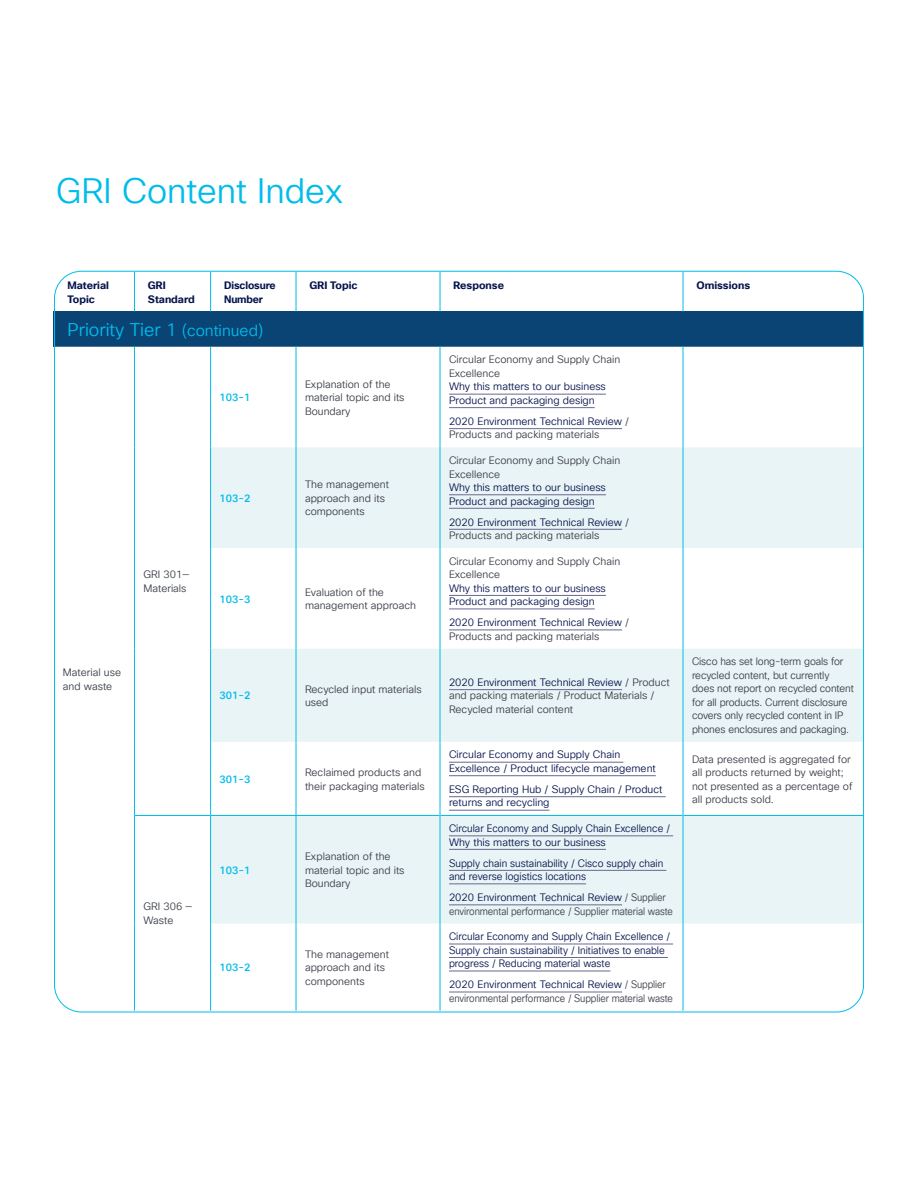
<style>
.page{position:relative;width:918px;height:1188px;background:#fff}
.page>*{position:absolute;margin:0;border:0;box-sizing:border-box;transform-origin:0 0}
.t1{font:34.5px "Cisco Sans TT Light";color:#00bceb}
.t2{font:18px "Cisco Sans TT Light";color:#00bceb}
.t3{font:10.5px/13.5px "Cisco Sans TT Light";color:#3a3e47}
.t4{font:10.5px/13.5px "Cisco Sans TT Light";color:#06144d}
.t5{font:10.5px/13.5px "Cisco Sans TT Light";color:#06144d;scale:.95 1}
.t6{font:10.5px/13.5px "Cisco Sans TT Light";color:#3a3e47;scale:.96 1}
.t7{font:10.5px/13.5px "Cisco Sans TT Light";color:#3a3e47;scale:.9 1}
.t8{font:700 10.5px/13.5px "Cisco Sans TT";color:#06144d}
.t9{font:500 10.5px "Cisco Sans TT";color:#00bceb}
.s1{font-size:15.75px}
.s2{color:#3a3e47}
.s3{color:#06144d}
</style>
<div class="page">
<div style="left:54px;top:312px;width:809px;height:35px;background:#0a4475"></div>
<svg style="left:211px;top:447px;width:651px;height:477px;fill:#e9f4f6"></svg>
<hr style="left:210px;top:447px;width:1px;height:101px;background:#00bceb">
<hr style="left:296px;top:447px;width:1px;height:101px;background:#00bceb">
<hr style="left:210px;top:649px;width:1px;height:93px;background:#00bceb">
<hr style="left:296px;top:649px;width:1px;height:93px;background:#00bceb">
<hr style="left:210px;top:816px;width:1px;height:108px;background:#00bceb">
<hr style="left:296px;top:816px;width:1px;height:108px;background:#00bceb">
<hr style="left:135px;top:815px;width:76px;height:1px;background:#00bceb">
<hr style="left:211px;top:815px;width:85px;height:1px;background:#00bceb">
<hr style="left:296px;top:815px;width:144px;height:1px;background:#00bceb">
<hr style="left:441px;top:815px;width:242px;height:1px;background:#00bceb">
<hr style="left:684px;top:815px;width:179px;height:1px;background:#00bceb">
<hr style="left:210px;top:272px;width:1px;height:40px;background:#00bceb">
<hr style="left:296px;top:272px;width:1px;height:40px;background:#00bceb">
<hr style="left:210px;top:347px;width:1px;height:100px;background:#00bceb">
<hr style="left:296px;top:347px;width:1px;height:100px;background:#00bceb">
<hr style="left:210px;top:548px;width:1px;height:101px;background:#00bceb">
<hr style="left:296px;top:548px;width:1px;height:101px;background:#00bceb">
<hr style="left:210px;top:742px;width:1px;height:73px;background:#00bceb">
<hr style="left:296px;top:742px;width:1px;height:73px;background:#00bceb">
<hr style="left:210px;top:924px;width:1px;height:87px;background:#00bceb">
<hr style="left:296px;top:924px;width:1px;height:87px;background:#00bceb">
<hr style="left:134px;top:272px;width:1px;height:40px;background:#00bceb">
<hr style="left:134px;top:347px;width:1px;height:100px;background:#00bceb">
<hr style="left:134px;top:447px;width:1px;height:101px;background:#00bceb">
<hr style="left:134px;top:548px;width:1px;height:101px;background:#00bceb">
<hr style="left:134px;top:649px;width:1px;height:93px;background:#00bceb">
<hr style="left:134px;top:742px;width:1px;height:73px;background:#00bceb">
<hr style="left:134px;top:815px;width:1px;height:109px;background:#00bceb">
<hr style="left:134px;top:924px;width:1px;height:87px;background:#00bceb">
<hr style="left:440px;top:272px;width:1px;height:40px;background:#00bceb">
<hr style="left:440px;top:347px;width:1px;height:100px;background:#00bceb">
<hr style="left:440px;top:447px;width:1px;height:101px;background:#00bceb">
<hr style="left:440px;top:548px;width:1px;height:101px;background:#00bceb">
<hr style="left:440px;top:649px;width:1px;height:93px;background:#00bceb">
<hr style="left:440px;top:742px;width:1px;height:73px;background:#00bceb">
<hr style="left:440px;top:815px;width:1px;height:109px;background:#00bceb">
<hr style="left:440px;top:924px;width:1px;height:87px;background:#00bceb">
<hr style="left:683px;top:272px;width:1px;height:40px;background:#00bceb">
<hr style="left:683px;top:347px;width:1px;height:100px;background:#00bceb">
<hr style="left:683px;top:447px;width:1px;height:101px;background:#00bceb">
<hr style="left:683px;top:548px;width:1px;height:101px;background:#00bceb">
<hr style="left:683px;top:649px;width:1px;height:93px;background:#00bceb">
<hr style="left:683px;top:742px;width:1px;height:73px;background:#00bceb">
<hr style="left:683px;top:815px;width:1px;height:109px;background:#00bceb">
<hr style="left:683px;top:924px;width:1px;height:87px;background:#00bceb">
<hr style="left:449px;top:394px;width:157px;height:1px;background:#686990">
<hr style="left:449px;top:407px;width:146px;height:1px;background:#686990">
<hr style="left:449px;top:428px;width:173px;height:1px;background:#686990">
<hr style="left:449px;top:494px;width:157px;height:1px;background:#686990">
<hr style="left:449px;top:508px;width:146px;height:1px;background:#686990">
<hr style="left:449px;top:529px;width:173px;height:1px;background:#686990">
<hr style="left:449px;top:595px;width:157px;height:1px;background:#686990">
<hr style="left:449px;top:609px;width:146px;height:1px;background:#686990">
<hr style="left:449px;top:630px;width:173px;height:1px;background:#686990">
<hr style="left:449px;top:689px;width:173px;height:1px;background:#686990">
<hr style="left:449px;top:762px;width:174px;height:1px;background:#686990">
<hr style="left:449px;top:775px;width:207px;height:1px;background:#686990">
<hr style="left:449px;top:796px;width:217px;height:1px;background:#686990">
<hr style="left:449px;top:810px;width:101px;height:1px;background:#686990">
<hr style="left:449px;top:835px;width:224px;height:1px;background:#686990">
<hr style="left:449px;top:849px;width:157px;height:1px;background:#686990">
<hr style="left:449px;top:870px;width:217px;height:1px;background:#686990">
<hr style="left:449px;top:883px;width:137px;height:1px;background:#686990">
<hr style="left:449px;top:904px;width:173px;height:1px;background:#686990">
<hr style="left:449px;top:944px;width:224px;height:1px;background:#686990">
<hr style="left:449px;top:957px;width:219px;height:1px;background:#686990">
<hr style="left:449px;top:971px;width:161px;height:1px;background:#686990">
<hr style="left:449px;top:992px;width:173px;height:1px;background:#686990">
<h1 class="t1" style="left:56px;top:169px;width:288px">GRI Content Index</h1>
<p class="t8" style="left:67px;top:279px;width:43px">Material<br>Topic</p>
<p class="t8" style="left:148px;top:279px;width:48px">GRI<br>Standard</p>
<p class="t8" style="left:224px;top:279px;width:53px">Disclosure<br>Number</p>
<p class="t8" style="left:310px;top:279px;width:50px">GRI Topic</p>
<p class="t8" style="left:454px;top:279px;width:52px">Response</p>
<p class="t8" style="left:697px;top:279px;width:55px">Omissions</p>
<h2 class="t2" style="left:67px;top:318px;width:197px">Priority Tier 1 <span class="s1">(continued)</span></h2>
<p class="t3" style="left:143px;top:568px;width:47px">GRI 301—<br>Materials</p>
<p class="t3" style="left:63px;top:666px;width:60px">Material use and waste</p>
<p class="t3" style="left:143px;top:900px;width:50px">GRI 306 —<br>Waste</p>
<p class="t9" style="left:220px;top:391px;width:32px">103-1</p>
<p class="t9" style="left:220px;top:491px;width:32px">103-2</p>
<p class="t3" style="left:305px;top:378px;width:101px">Explanation of the material topic and its<br>Boundary</p>
<p class="t3" style="left:305px;top:478px;width:86px">The management approach and its components</p>
<p class="t9" style="left:220px;top:592px;width:32px">103-3</p>
<p class="t3" style="left:305px;top:586px;width:113px">Evaluation of the management approach</p>
<p class="t3" style="left:449px;top:353px;width:173px">Circular Economy and Supply Chain<br>Excellence</p>
<p class="t4" style="left:449px;top:380px;width:158px">Why this matters to our business<br>Product and packaging design</p>
<p class="t4" style="left:449px;top:415px;width:182px">2020 Environment Technical Review <span class="s2">/<br>Products and packing materials</span></p>
<p class="t3" style="left:449px;top:454px;width:173px">Circular Economy and Supply Chain<br>Excellence</p>
<p class="t4" style="left:449px;top:481px;width:158px">Why this matters to our business<br>Product and packaging design</p>
<p class="t4" style="left:449px;top:515px;width:182px">2020 Environment Technical Review <span class="s2">/<br>Products and packing materials</span></p>
<p class="t3" style="left:449px;top:555px;width:173px">Circular Economy and Supply Chain<br>Excellence</p>
<p class="t4" style="left:449px;top:582px;width:158px">Why this matters to our business<br>Product and packaging design</p>
<p class="t4" style="left:449px;top:616px;width:182px">2020 Environment Technical Review <span class="s2">/<br>Products and packing materials</span></p>
<p class="t9" style="left:220px;top:689px;width:32px">301-2</p>
<p class="t3" style="left:305px;top:683px;width:118px">Recycled input materials used</p>
<p class="t3" style="left:449px;top:676px;width:222px"><span class="s3">2020 Environment Technical Review</span> / Product and packing materials / Product Materials /<br>Recycled material content</p>
<p class="t9" style="left:220px;top:772px;width:32px">301-3</p>
<p class="t3" style="left:305px;top:766px;width:121px">Reclaimed products and their packaging materials</p>
<p class="t9" style="left:220px;top:863px;width:32px">103-1</p>
<p class="t9" style="left:220px;top:961px;width:32px">103-2</p>
<p class="t3" style="left:305px;top:850px;width:101px">Explanation of the material topic and its<br>Boundary</p>
<p class="t3" style="left:305px;top:948px;width:86px">The management approach and its components</p>
<p class="t4" style="left:449px;top:748px;width:208px">Circular Economy and Supply Chain<br>Excellence / Product lifecycle management</p>
<p class="t4" style="left:449px;top:783px;width:215px">ESG Reporting Hub / Supply Chain / Product returns and recycling</p>
<p class="t5" style="left:449px;top:822px;width:234px">Circular Economy and Supply Chain Excellence /<br>Why this matters to our business</p>
<p class="t5" style="left:449px;top:857px;width:227px">Supply chain sustainability / Cisco supply chain and reverse logistics locations</p>
<p class="t7" style="left:449px;top:891px;width:250px"><span class="s3">2020 Environment Technical Review</span> / Supplier environmental performance / Supplier material waste</p>
<p class="t5" style="left:449px;top:930px;width:234px">Circular Economy and Supply Chain Excellence /<br>Supply chain sustainability / Initiatives to enable progress / Reducing material waste</p>
<p class="t7" style="left:449px;top:978px;width:250px"><span class="s3">2020 Environment Technical Review</span> / Supplier environmental performance / Supplier material waste</p>
<p class="t6" style="left:692px;top:655px;width:170px">Cisco has set long-term goals for recycled content, but currently does not report on recycled content for all products. Current disclosure covers only recycled content in IP phones enclosures and packaging.</p>
<p class="t3" style="left:692px;top:752px;width:162px">Data presented is aggregated for all products returned by weight; not presented as a percentage of all products sold.</p>
</div>
